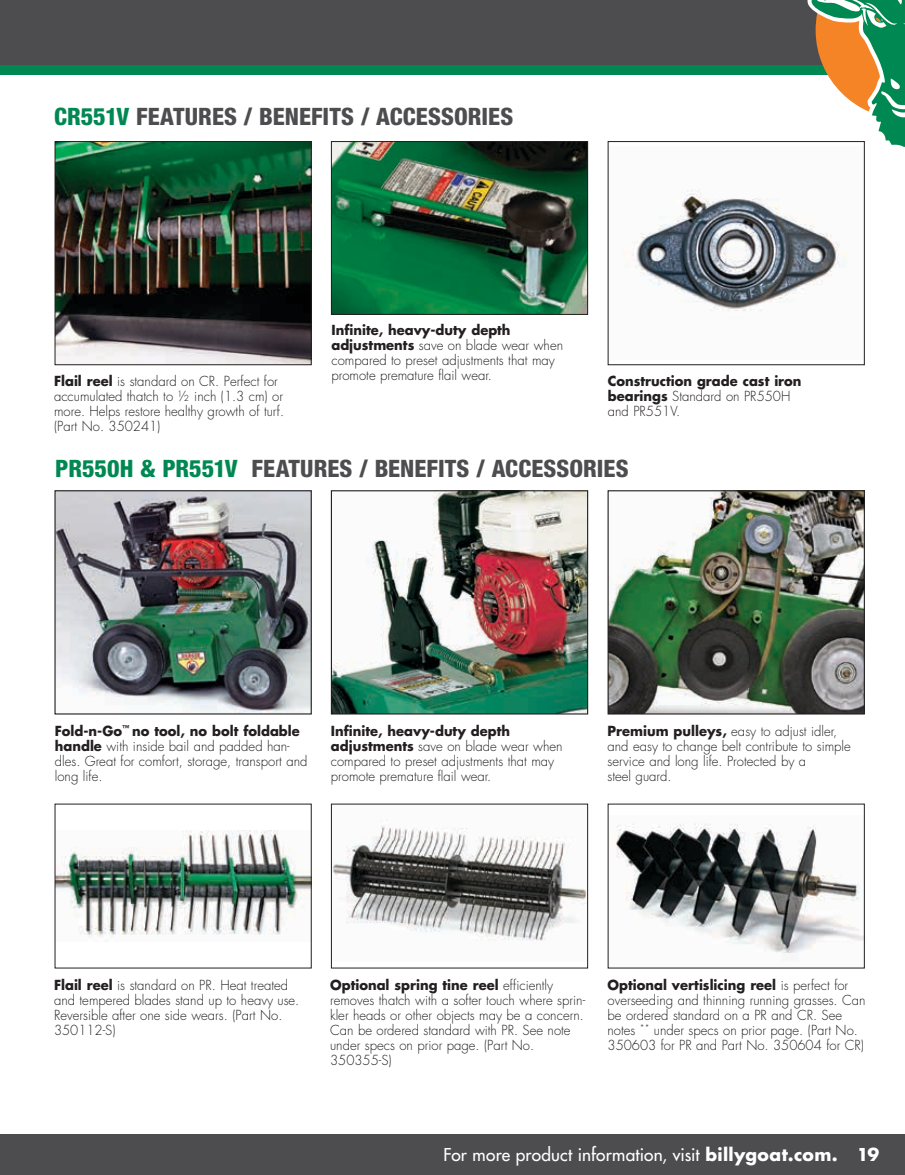
<style>
.page{position:relative;width:905px;height:1175px;background:#fff}
.page>*{position:absolute;margin:0;border:0;box-sizing:border-box;transform-origin:0 0}
.t1{font:800 condensed 24px "Helvetica Neue LT Std";color:#4d4d4f}
.t2{font:500 17.25px "Futura Std";letter-spacing:.01em;color:#fff}
.t3{font:300 13.5px/15px "Futura Std";color:#231f20}
.t4{font:700 13.5px/15px "Futura Std";color:#231f20}
.s1{color:#008852}
.s2{font-weight:700}
.s3{font-weight:300}
</style>
<div class="page">
<div style="left:0;top:0;width:904px;height:66px;background:#4d4d4f"></div>
<div style="left:0;top:66px;width:904px;height:9px;background:#008852"></div>
<svg style="left:796px;top:0;width:108px;height:151px"></svg>
<div style="left:0;top:1134px;width:904px;height:40px;background:#4d4d4f"></div>
<img style="left:57px;top:143px;width:252px;height:220px">
<div style="left:55px;top:141px;width:256px;height:224px;border:1px solid #231f20"></div>
<img style="left:56px;top:492px;width:254px;height:220px">
<div style="left:54px;top:490px;width:258px;height:224px;border:1px solid #231f20"></div>
<img style="left:57px;top:830px;width:252px;height:107px">
<img style="left:333px;top:143px;width:253px;height:170px">
<div style="left:331px;top:141px;width:257px;height:174px;border:1px solid #231f20"></div>
<img style="left:333px;top:492px;width:253px;height:220px">
<div style="left:331px;top:490px;width:257px;height:224px;border:1px solid #231f20"></div>
<img style="left:333px;top:821px;width:253px;height:120px">
<div style="left:331px;top:803px;width:257px;height:165px;border:1px solid #231f20"></div>
<img style="left:624px;top:147px;width:238px;height:164px">
<div style="left:607px;top:141px;width:257px;height:224px;border:1px solid #231f20"></div>
<img style="left:609px;top:492px;width:253px;height:220px">
<div style="left:607px;top:490px;width:257px;height:224px;border:1px solid #231f20"></div>
<img style="left:616px;top:823px;width:246px;height:131px">
<h1 class="t1" style="left:54px;top:102px;width:460px"><span class="s1">CR551V</span> FEATURES / BENEFITS / ACCESSORIES</h1>
<p class="t3" style="left:54px;top:374px;width:231px"><span class="s2">Flail reel</span> is standard on CR. Perfect for accumulated thatch to ½ inch (1.3 cm) or more. Helps restore healthy growth of turf. (Part No. 350241)</p>
<p class="t3" style="left:331px;top:322px;width:233px"><span class="s2">Infinite, heavy-duty depth adjustments</span> save on blade wear when compared to preset adjustments that may promote premature flail wear.</p>
<p class="t4" style="left:607px;top:373px;width:195px">Construction grade cast iron bearings <span class="s3">Standard on PR550H and PR551V.</span></p>
<h1 class="t1" style="left:55px;top:453px;width:575px"><span class="s1">PR550H &amp; PR551V</span> FEATURES / BENEFITS / ACCESSORIES</h1>
<p class="t3" style="left:55px;top:724px;width:254px"><span class="s2">Fold-n-Go</span><sup>™</sup> <span class="s2">no tool, no bolt foldable handle</span> with inside bail and padded han&shy;dles. Great for comfort, storage, transport and long life.</p>
<p class="t3" style="left:331px;top:724px;width:233px"><span class="s2">Infinite, heavy-duty depth adjustments</span> save on blade wear when compared to preset adjustments that may promote premature flail wear.</p>
<p class="t3" style="left:607px;top:724px;width:245px"><span class="s2">Premium pulleys,</span> easy to adjust idler, and easy to change belt contribute to simple service and long life. Protected by a<br>steel guard.</p>
<p class="t3" style="left:54px;top:978px;width:247px"><span class="s2">Flail reel</span> is standard on PR. Heat treated and tempered blades stand up to heavy use.<br>Reversible after one side wears. (Part No.<br>350112-S)</p>
<p class="t3" style="left:330px;top:978px;width:256px"><span class="s2">Optional spring tine reel</span> efficiently removes thatch with a softer touch where sprin&shy;kler heads or other objects may be a concern.<br>Can be ordered standard with PR. See note under specs on prior page. (Part No.<br>350355-S)</p>
<p class="t3" style="left:607px;top:978px;width:259px"><span class="s2">Optional vertislicing reel</span> is perfect for overseeding and thinning running grasses. Can be ordered standard on a PR and CR. See notes <sup>**</sup> under specs on prior page. (Part No.<br>350603 for PR and Part No. 350604 for CR)</p>
<p class="t2" style="left:443px;top:1144px;width:437px">For more product information, visit <span class="s2">billygoat.com. 19</span></p>
</div>
